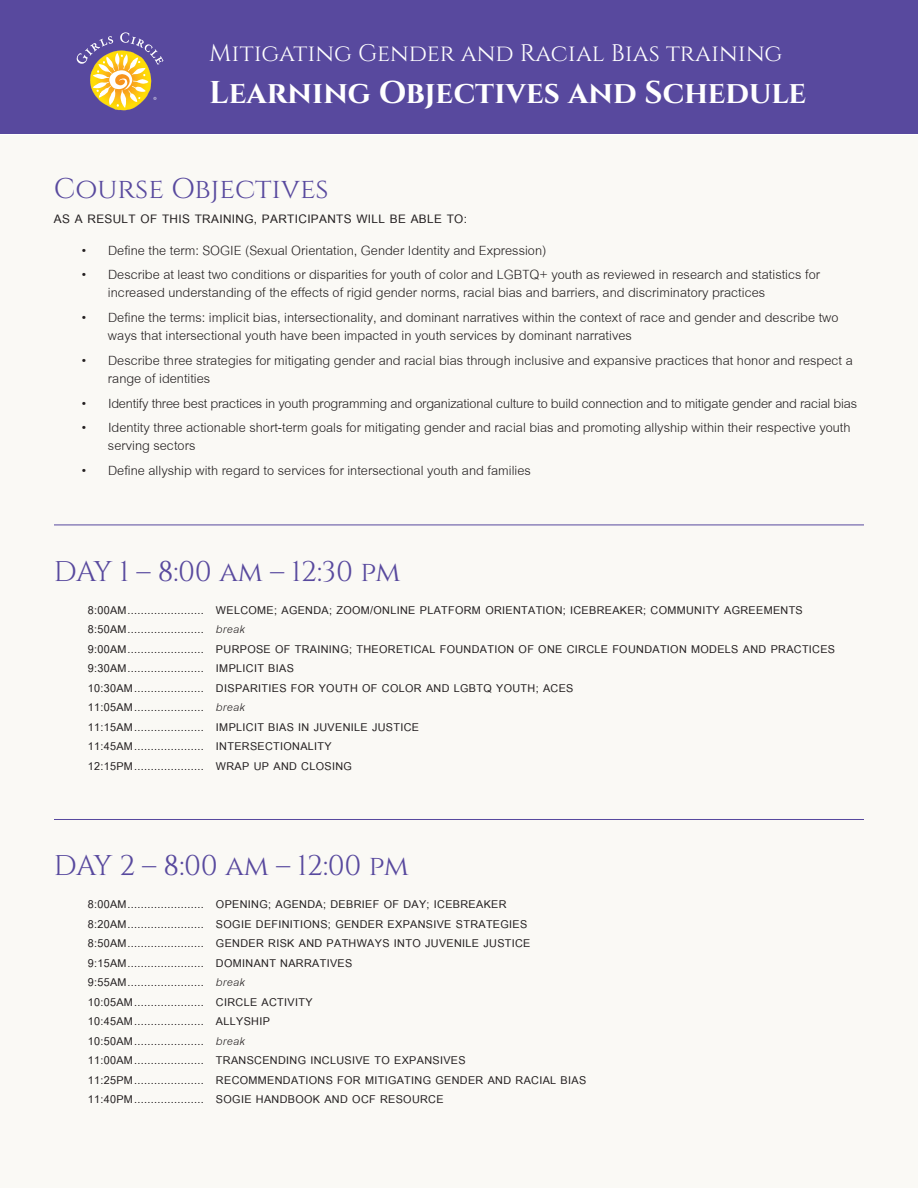
<style>
.page{position:relative;width:918px;height:1188px;background:#fff}
.page>*{position:absolute;margin:0;border:0;box-sizing:border-box;transform-origin:0 0}
.t1{font:700 31.5px "Cinzel";color:#fff}
.t2{font:28.5px "Cinzel";color:#58499e}
.t3{font:24px "Cinzel";color:#fff}
.t4{font:19.5px/18px "Cordia UPC";color:#231f20}
.t5{font:700 18px "Cordia UPC";letter-spacing:.02em;color:#231f20}
.t6{font:700 16.5px "Cordia UPC";letter-spacing:.02em;color:#231f20}
.s1{font-weight:400;font-style:italic}
</style>
<div class="page">
<div style="left:0;top:135px;width:918px;height:1053px;background:#faf9f5"></div>
<hr style="left:54px;top:525px;width:810px;height:1px;background:#58499e">
<hr style="left:54px;top:819px;width:810px;height:1px;background:#58499e">
<div style="left:0;top:0;width:918px;height:134px;background:#58499e"></div>
<svg style="left:77px;top:32px;width:87px;height:78px"></svg>
<p class="t3" style="left:209px;top:39px;width:575px">Mitigating Gender and Racial Bias training</p>
<p class="t1" style="left:209px;top:73px;width:598px">Learning Objectives and Schedule</p>
<p class="t2" style="left:54px;top:172px;width:276px">Course Objectives</p>
<p class="t5" style="left:54px;top:208px;width:415px">AS A RESULT OF THIS TRAINING, PARTICIPANTS WILL BE ABLE TO:</p>
<p class="t4" style="left:81px;top:242px;width:467px">• Define the term: SOGIE (Sexual Orientation, Gender Identity and Expression)</p>
<p class="t4" style="left:108px;top:266px;width:714px;text-indent:-27px">• Describe at least two conditions or disparities for youth of color and LGBTQ+ youth as reviewed in research and statistics for increased understanding of the effects of rigid gender norms, racial bias and barriers, and discriminatory practices</p>
<p class="t4" style="left:108px;top:309px;width:732px;text-indent:-27px">• Define the terms: implicit bias, intersectionality, and dominant narratives within the context of race and gender and describe two ways that intersectional youth have been impacted in youth services by dominant narratives</p>
<p class="t4" style="left:108px;top:352px;width:746px;text-indent:-27px">• Describe three strategies for mitigating gender and racial bias through inclusive and expansive practices that honor and respect a range of identities</p>
<p class="t4" style="left:81px;top:395px;width:778px">• Identify three best practices in youth programming and organizational culture to build connection and to mitigate gender and racial bias</p>
<p class="t4" style="left:108px;top:419px;width:744px;text-indent:-27px">• Identity three actionable short-term goals for mitigating gender and racial bias and promoting allyship within their respective youth serving sectors</p>
<p class="t4" style="left:81px;top:462px;width:451px">• Define allyship with regard to services for intersectional youth and families</p>
<p class="t2" style="left:54px;top:555px;width:348px">DAY 1 – 8:00 am – 12:30 pm</p>
<p class="t6" style="left:88px;top:600px;width:717px">8:00AM....................... WELCOME; AGENDA; ZOOM/ONLINE PLATFORM ORIENTATION; ICEBREAKER; COMMUNITY AGREEMENTS</p>
<p class="t6" style="left:88px;top:619px;width:159px">8:50AM....................... <span class="s1">break</span></p>
<p class="t6" style="left:88px;top:639px;width:749px">9:00AM....................... PURPOSE OF TRAINING; THEORETICAL FOUNDATION OF ONE CIRCLE FOUNDATION MODELS AND PRACTICES</p>
<p class="t6" style="left:88px;top:658px;width:208px">9:30AM....................... IMPLICIT BIAS</p>
<p class="t6" style="left:88px;top:678px;width:487px">10:30AM..................... DISPARITIES FOR YOUTH OF COLOR AND LGBTQ YOUTH; ACES</p>
<p class="t6" style="left:88px;top:697px;width:159px">11:05AM..................... <span class="s1">break</span></p>
<p class="t6" style="left:88px;top:717px;width:333px">11:15AM..................... IMPLICIT BIAS IN JUVENILE JUSTICE</p>
<p class="t6" style="left:88px;top:736px;width:246px">11:45AM..................... INTERSECTIONALITY</p>
<p class="t6" style="left:88px;top:756px;width:266px">12:15PM..................... WRAP UP AND CLOSING</p>
<p class="t2" style="left:54px;top:849px;width:356px">DAY 2 – 8:00 am – 12:00 pm</p>
<p class="t6" style="left:88px;top:894px;width:420px">8:00AM....................... OPENING; AGENDA; DEBRIEF OF DAY; ICEBREAKER</p>
<p class="t6" style="left:88px;top:914px;width:441px">8:20AM....................... SOGIE DEFINITIONS; GENDER EXPANSIVE STRATEGIES</p>
<p class="t6" style="left:88px;top:933px;width:444px">8:50AM....................... GENDER RISK AND PATHWAYS INTO JUVENILE JUSTICE</p>
<p class="t6" style="left:88px;top:953px;width:266px">9:15AM....................... DOMINANT NARRATIVES</p>
<p class="t6" style="left:88px;top:972px;width:159px">9:55AM....................... <span class="s1">break</span></p>
<p class="t6" style="left:88px;top:992px;width:226px">10:05AM..................... CIRCLE ACTIVITY</p>
<p class="t6" style="left:88px;top:1011px;width:184px">10:45AM..................... ALLYSHIP</p>
<p class="t6" style="left:88px;top:1031px;width:159px">10:50AM..................... <span class="s1">break</span></p>
<p class="t6" style="left:88px;top:1050px;width:379px">11:00AM..................... TRANSCENDING INCLUSIVE TO EXPANSIVES</p>
<p class="t6" style="left:88px;top:1070px;width:500px">11:25PM..................... RECOMMENDATIONS FOR MITIGATING GENDER AND RACIAL BIAS</p>
<p class="t6" style="left:88px;top:1089px;width:357px">11:40PM..................... SOGIE HANDBOOK AND OCF RESOURCE</p>
</div>
